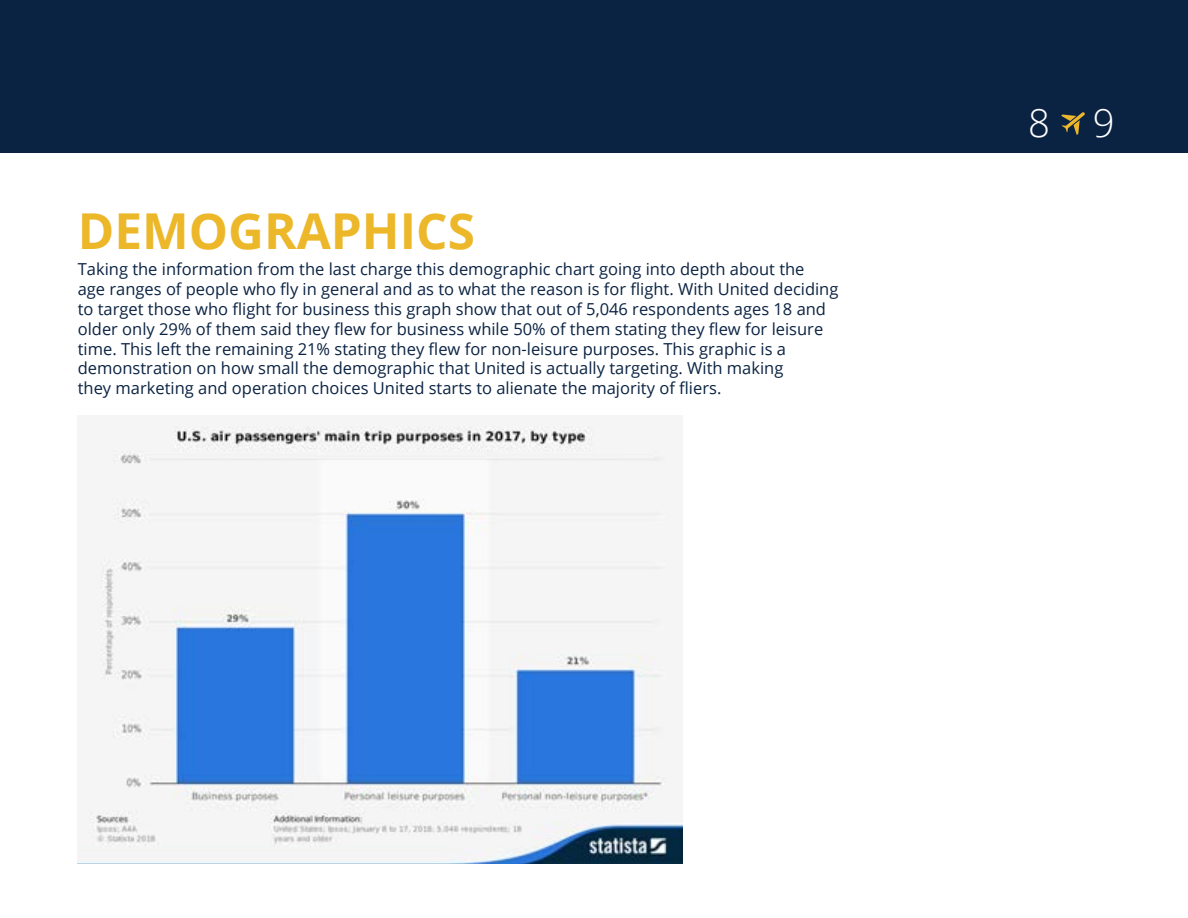
<style>
.page{position:relative;width:1188px;height:918px;background:#fff}
.page>*{position:absolute;margin:0;border:0;box-sizing:border-box;transform-origin:0 0}
.t1{font:700 49.5px "Open Sans";color:#ecb729}
.t2{font:300 38.4px "Open Sans";color:#fff}
.t3{font:16.5px/19.8px "Open Sans";color:#0b2343}
</style>
<div class="page">
<div style="left:0;top:0;width:1188px;height:152px;background:#0b2343"></div>
<svg style="left:1061px;top:112px;width:24px;height:23px"></svg>
<img style="left:78px;top:426px;width:604px;height:438px">
<h1 class="t1" style="left:78px;top:196px;width:399px">DEMOGRAPHICS</h1>
<p class="t3" style="left:78px;top:259px;width:762px">Taking the information from the last charge this demographic chart going into depth about the<br>age ranges of people who fly in general and as to what the reason is for flight. With United deciding to target those who flight for business this graph show that out of 5,046 respondents ages 18 and older only 29% of them said they flew for business while 50% of them stating they flew for leisure time. This left the remaining 21% stating they flew for non-leisure purposes. This graphic is a demonstration on how small the demographic that United is actually targeting. With making<br>they marketing and operation choices United starts to alienate the majority of fliers.</p>
<h2 class="t2" style="left:1028px;top:97px;width:23px">8</h2>
<h2 class="t2" style="left:1093px;top:97px;width:23px">9</h2>
</div>
